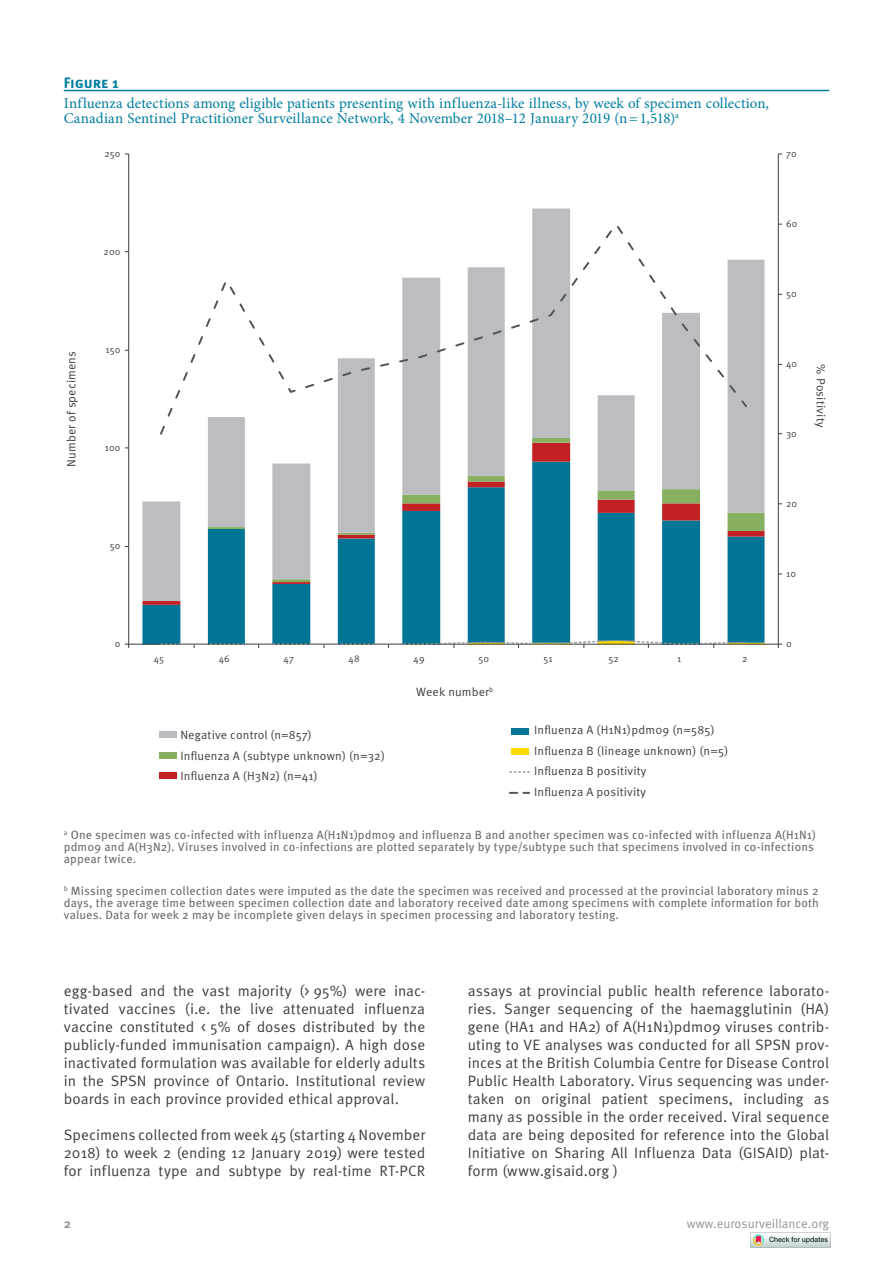
<style>
.page{position:relative;width:893px;height:1263px;background:#fff}
.page>*{position:absolute;margin:0;border:0;box-sizing:border-box;transform-origin:0 0}
.t1{font:15px/18px "Meta Pro";letter-spacing:.005em;color:#3e3e3f;text-align:justify}
.t2{font:15px/15px "Minion Pro";letter-spacing:.005em;color:#007d9f}
.t3{font:700 15px "Meta Pro";letter-spacing:-.005em;color:#007d9f}
.t4{font:12.75px "Meta Pro";color:#939598}
.t5{font:700 12.75px "Meta Pro";color:#939598}
.t6{font:12px/12px "Meta Pro";letter-spacing:.01em;color:#6c6d70}
.t7{font:12px/20.5px "Meta Pro";letter-spacing:.015em;color:#3e3e3f}
.t8{font:9.75px "Meta Pro";letter-spacing:.015em;color:#3e3e3f}
</style>
<div class="page">
<hr style="left:64px;top:90px;width:765px;height:1px;background:#007d9f">
<svg style="left:142px;top:605px;width:622px;height:39px;fill:#007596"></svg>
<svg style="left:142px;top:601px;width:622px;height:4px;fill:#007596"></svg>
<svg style="left:142px;top:208px;width:622px;height:393px"></svg>
<hr style="left:778px;top:154px;width:1px;height:490px;background:#3e3e3f">
<hr style="left:128px;top:154px;width:1px;height:490px;background:#3e3e3f">
<hr style="left:129px;top:644px;width:649px;height:1px;background:#3e3e3f">
<svg style="left:159px;top:639px;width:589px;height:9px"></svg>
<svg style="left:158px;top:221px;width:591px;height:215px"></svg>
<div style="left:159px;top:731px;width:17px;height:7px;background:#bcbdc0"></div>
<div style="left:159px;top:752px;width:17px;height:7px;background:#86af5f"></div>
<div style="left:159px;top:772px;width:17px;height:7px;background:#c22025"></div>
<div style="left:511px;top:728px;width:17px;height:6px;background:#007596"></div>
<div style="left:511px;top:748px;width:17px;height:7px;background:#ffdc01"></div>
<svg style="left:510px;top:771px;width:19px;height:2px"></svg>
<svg style="left:510px;top:792px;width:19px;height:2px"></svg>
<img style="left:750px;top:1232px;width:80px;height:16px">
<p class="t3" style="left:64px;top:73px;width:57px">Figure 1</p>
<p class="t2" style="left:64px;top:96px;width:707px">Influenza detections among eligible patients presenting with influenza-like illness, by week of specimen collection,<br>Canadian Sentinel Practitioner Surveillance Network, 4 November 2018–12 January 2019 (n=1,518)<sup>a</sup></p>
<p class="t8" style="left:104px;top:147px;width:18px">250</p>
<p class="t8" style="left:786px;top:147px;width:12px">70</p>
<p class="t8" style="left:104px;top:245px;width:18px">200</p>
<p class="t7" style="left:61px;top:467px;width:118px;rotate:-90deg">Number of specimens</p>
<p class="t8" style="left:106px;top:343px;width:17px">150</p>
<p class="t8" style="left:105px;top:441px;width:17px">100</p>
<p class="t8" style="left:110px;top:540px;width:12px">50</p>
<p class="t8" style="left:786px;top:217px;width:13px">60</p>
<p class="t8" style="left:786px;top:287px;width:12px">50</p>
<p class="t8" style="left:786px;top:357px;width:13px">40</p>
<p class="t8" style="left:786px;top:427px;width:12px">30</p>
<p class="t7" style="left:831px;top:364px;width:64px;rotate:90deg">% Positivity</p>
<p class="t8" style="left:786px;top:497px;width:13px">20</p>
<p class="t8" style="left:786px;top:568px;width:12px">10</p>
<p class="t8" style="left:115px;top:638px;width:7px">0</p>
<p class="t8" style="left:154px;top:652px;width:12px">45</p>
<p class="t8" style="left:219px;top:652px;width:13px">46</p>
<p class="t8" style="left:284px;top:652px;width:12px">47</p>
<p class="t8" style="left:349px;top:652px;width:13px">48</p>
<p class="t8" style="left:414px;top:652px;width:13px">49</p>
<p class="t8" style="left:478px;top:652px;width:12px">50</p>
<p class="t8" style="left:543px;top:652px;width:11px">51</p>
<p class="t8" style="left:608px;top:652px;width:12px">52</p>
<p class="t8" style="left:677px;top:652px;width:6px">1</p>
<p class="t8" style="left:742px;top:652px;width:7px">2</p>
<p class="t7" style="left:416px;top:682px;width:79px">Week number<sup>b</sup></p>
<p class="t8" style="left:786px;top:638px;width:7px">0</p>
<p class="t7" style="left:180px;top:725px;width:206px">Negative control (n=857)<br>Influenza A (subtype unknown) (n=32)<br>Influenza A (H3N2) (n=41)</p>
<p class="t7" style="left:534px;top:720px;width:196px">Influenza A (H1N1)pdm09 (n=585)<br>Influenza B (lineage unknown) (n=5)<br>Influenza B positivity<br>Influenza A positivity</p>
<p class="t6" style="left:64px;top:829px;width:753px"><sup>a</sup> One specimen was co-infected with influenza A(H1N1)pdm09 and influenza B and another specimen was co-infected with influenza A(H1N1) pdm09 and A(H3N2). Viruses involved in co-infections are plotted separately by type/subtype such that specimens involved in co-infections appear twice.</p>
<p class="t6" style="left:64px;top:885px;width:757px;text-align:justify"><sup>b</sup> Missing specimen collection dates were imputed as the date the specimen was received and processed at the provincial laboratory minus 2 days, the average time between specimen collection date and laboratory received date among specimens with complete information for both values. Data for week 2 may be incomplete given delays in specimen processing and laboratory testing.</p>
<p class="t1" style="left:64px;top:982px;width:363px">egg-based and the vast majority (&gt; 95%) were inac&shy;tivated vaccines (i.e. the live attenuated influenza vaccine constituted &lt; 5% of doses distributed by the publicly-funded immunisation campaign). A high dose inactivated formulation was available for elderly adults in the SPSN province of Ontario. Institutional review boards in each province provided ethical approval.</p>
<p class="t1" style="left:64px;top:1126px;width:363px">Specimens collected from week 45 (starting 4 November 2018) to week 2 (ending 12 January 2019) were tested for influenza type and subtype by real-time RT-PCR</p>
<p class="t1" style="left:468px;top:982px;width:363px">assays at provincial public health reference laborato&shy;ries. Sanger sequencing of the haemagglutinin (HA) gene (HA1 and HA2) of A(H1N1)pdm09 viruses contrib&shy;uting to VE analyses was conducted for all SPSN prov&shy;inces at the British Columbia Centre for Disease Control Public Health Laboratory. Virus sequencing was under&shy;taken on original patient specimens, including as many as possible in the order received. Viral sequence data are being deposited for reference into the Global Initiative on Sharing All Influenza Data (GISAID) plat&shy;form (www.gisaid.org )</p>
<p class="t5" style="left:64px;top:1215px;width:9px">2</p>
<p class="t4" style="left:687px;top:1215px;width:144px">www.eurosurveillance.org</p>
</div>
